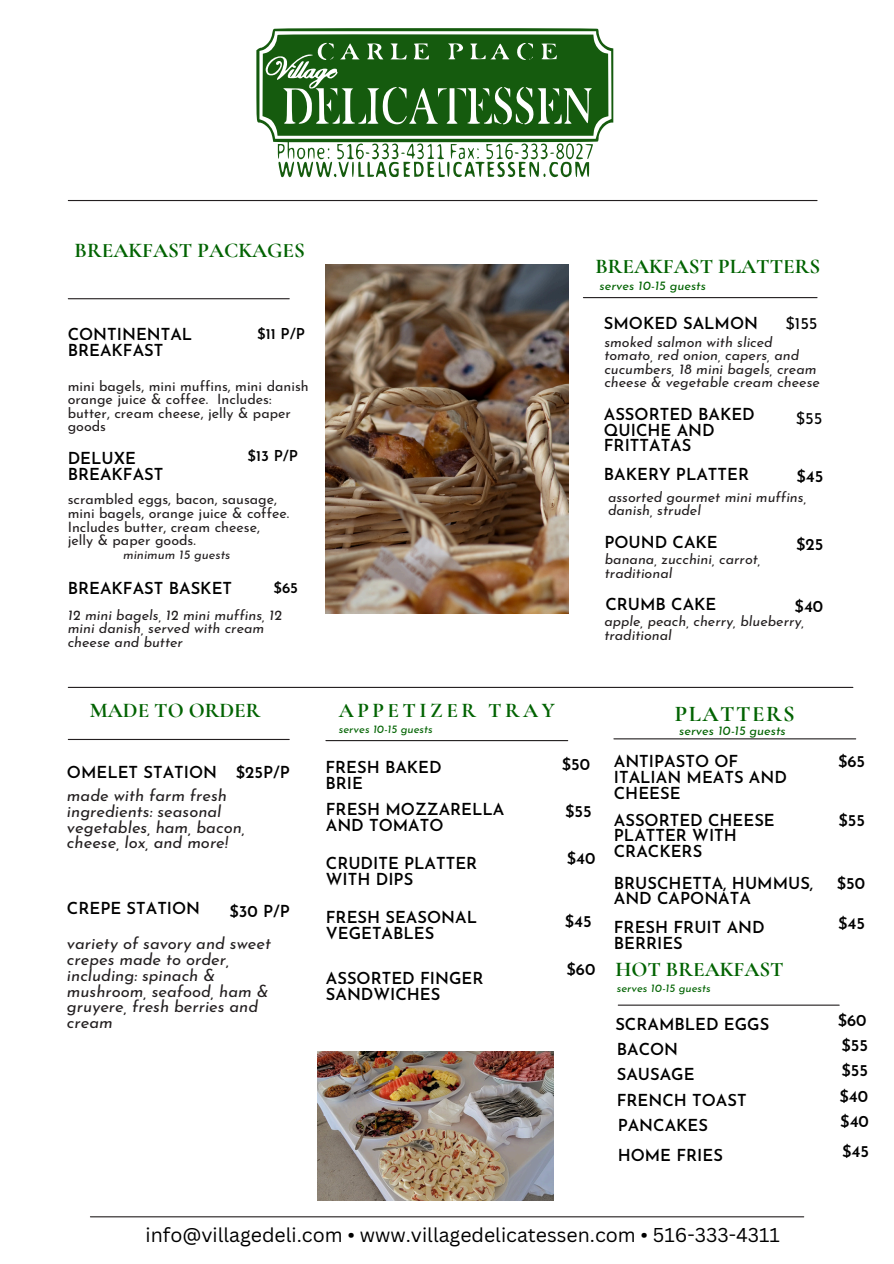
<style>
.page{position:relative;width:894px;height:1264px;background:#fff}
.page>*{position:absolute;margin:0;border:0;box-sizing:border-box;transform-origin:0 0}
.t1{font:700 22.5px "Cormorant Garamond";letter-spacing:.065em;color:#026302}
.t2{font:700 21px "Cormorant Garamond";color:#026302}
.t3{font:700 21px "Cormorant Garamond";letter-spacing:.165em;color:#026302}
.t4{font:19.5px "Canva Sans";color:#000}
.t5{font:600 16.5px/15.8px "Josefin Sans";color:#000}
.t6{font:italic 16.5px/15.8px "Josefin Sans";color:#231f20}
.t7{font:16.5px "Josefin Sans";color:#000}
.t8{font:600 15px "Josefin Sans";color:#000}
.t9{font:italic 14.25px/13.5px "Josefin Sans";color:#231f20}
.t10{font:14.25px/13.8px "Josefin Sans";color:#231f20}
.t11{font:italic 12.75px "Josefin Sans";color:#026302}
.t12{font:italic 12.75px "Josefin Sans";color:#231f20}
.t13{font:italic 11.25px "Josefin Sans";color:#026302}
</style>
<div class="page">
<hr style="left:68px;top:687px;width:784px;height:1px;background:#231f20">
<hr style="left:68px;top:298px;width:221px;height:1px;background:#231f20">
<hr style="left:68px;top:739px;width:221px;height:1px;background:#231f20">
<hr style="left:583px;top:297px;width:233px;height:1px;background:#231f20">
<hr style="left:326px;top:740px;width:241px;height:1px;background:#231f20">
<img style="left:325px;top:264px;width:243px;height:349px">
<hr style="left:90px;top:1216px;width:713px;height:1px;background:#231f20">
<hr style="left:613px;top:738px;width:242px;height:1px;background:#231f20">
<img style="left:317px;top:1051px;width:236px;height:149px">
<hr style="left:68px;top:200px;width:748px;height:1px;background:#231f20">
<hr style="left:618px;top:1004px;width:220px;height:1px;background:#231f20">
<svg style="left:256px;top:28px;width:357px;height:127px"></svg>
<svg style="left:262px;top:34px;width:346px;height:102px"></svg>
<svg style="left:278px;top:142px;width:315px;height:36px"></svg>
<p class="t2" style="left:75px;top:238px;width:232px">BREAKFAST PACKAGES</p>
<h3 class="t5" style="left:68px;top:328px;width:126px">CONTINENTAL<br>BREAKFAST</h3>
<h3 class="t8" style="left:257px;top:328px;width:49px">$11 P/P</h3>
<h3 class="t10" style="left:68px;top:380px;width:242px">mini bagels, mini muffins, mini danish orange juice &amp; coffee. Includes: butter, cream cheese, jelly &amp; paper goods</h3>
<h6 class="t5" style="left:68px;top:452px;width:97px">DELUXE<br>BREAKFAST</h6>
<p class="t8" style="left:247px;top:449px;width:52px">$13 P/P</p>
<h3 class="t10" style="left:68px;top:493px;width:223px">scrambled eggs, bacon, sausage, mini bagels, orange juice &amp; coffee.<br>Includes butter, cream cheese,<br>jelly &amp; paper goods.</h3>
<h3 class="t12" style="left:123px;top:549px;width:109px">minimum 15 guests</h3>
<h4 class="t5" style="left:68px;top:582px;width:166px">BREAKFAST BASKET</h4>
<h3 class="t8" style="left:273px;top:581px;width:26px">$65</h3>
<h3 class="t9" style="left:68px;top:609px;width:216px">12 mini bagels, 12 mini muffins, 12 mini danish, served with cream cheese and butter</h3>
<h3 class="t2" style="left:595px;top:253px;width:226px">BREAKFAST PLATTERS</h3>
<h6 class="t11" style="left:599px;top:281px;width:108px">serves 10-15 guests</h6>
<h3 class="t5" style="left:603px;top:317px;width:156px">SMOKED SALMON</h3>
<h6 class="t7" style="left:785px;top:317px;width:34px">$155</h6>
<h6 class="t9" style="left:604px;top:336px;width:217px">smoked salmon with sliced tomato, red onion, capers, and cucumbers, 18 mini bagels, cream cheese &amp; vegetable cream cheese</h6>
<h3 class="t5" style="left:603px;top:408px;width:152px">ASSORTED BAKED<br>QUICHE AND<br>FRITTATAS</h3>
<h6 class="t5" style="left:603px;top:467px;width:147px">BAKERY PLATTER</h6>
<p class="t7" style="left:795px;top:412px;width:28px">$55</p>
<h1 class="t5" style="left:796px;top:469px;width:28px">$45</h1>
<h3 class="t9" style="left:607px;top:491px;width:200px">assorted gourmet mini muffins, danish, strudel</h3>
<p class="t5" style="left:604px;top:536px;width:115px">POUND CAKE</p>
<h1 class="t5" style="left:795px;top:538px;width:29px">$25</h1>
<p class="t9" style="left:604px;top:553px;width:157px">banana, zucchini, carrot, traditional</p>
<h1 class="t5" style="left:605px;top:598px;width:113px">CRUMB CAKE</h1>
<p class="t5" style="left:794px;top:600px;width:30px">$40</p>
<p class="t9" style="left:604px;top:615px;width:201px">apple, peach, cherry, blueberry, traditional</p>
<p class="t2" style="left:90px;top:697px;width:172px">MADE TO ORDER</p>
<h1 class="t3" style="left:339px;top:697px;width:217px">APPETIZER TRAY</h1>
<p class="t1" style="left:674px;top:700px;width:122px">PLATTERS</p>
<h6 class="t5" style="left:67px;top:766px;width:152px">OMELET STATION</h6>
<h3 class="t5" style="left:236px;top:766px;width:55px">$25P/P</h3>
<h3 class="t6" style="left:67px;top:789px;width:180px">made with farm fresh ingredients: seasonal vegetables, ham, bacon, cheese, lox, and more!</h3>
<h3 class="t5" style="left:67px;top:902px;width:135px">CREPE STATION</h3>
<p class="t5" style="left:229px;top:904px;width:62px">$30 P/P</p>
<h6 class="t6" style="left:67px;top:937px;width:205px">variety of savory and sweet crepes made to order, including: spinach &amp; mushroom, seafood, ham &amp; gruyere, fresh berries and cream</h6>
<h1 class="t13" style="left:339px;top:724px;width:95px">serves 10-15 guests</h1>
<h3 class="t5" style="left:325px;top:761px;width:118px">FRESH BAKED<br>BRIE</h3>
<h4 class="t5" style="left:561px;top:757px;width:30px">$50</h4>
<p class="t5" style="left:326px;top:803px;width:180px">FRESH MOZZARELLA<br>AND TOMATO</p>
<p class="t5" style="left:565px;top:804px;width:28px">$55</p>
<h3 class="t5" style="left:326px;top:857px;width:153px">CRUDITE PLATTER<br>WITH DIPS</h3>
<h3 class="t5" style="left:566px;top:852px;width:30px">$40</h3>
<h5 class="t5" style="left:326px;top:911px;width:153px">FRESH SEASONAL<br>VEGETABLES</h5>
<h3 class="t5" style="left:564px;top:915px;width:28px">$45</h3>
<h3 class="t5" style="left:326px;top:971px;width:159px">ASSORTED FINGER<br>SANDWICHES</h3>
<h5 class="t5" style="left:566px;top:962px;width:30px">$60</h5>
<h3 class="t11" style="left:679px;top:725px;width:108px">serves 10-15 guests</h3>
<h3 class="t5" style="left:613px;top:755px;width:174px">ANTIPASTO OF<br>ITALIAN MEATS AND<br>CHEESE</h3>
<h3 class="t5" style="left:837px;top:755px;width:29px">$65</h3>
<h3 class="t5" style="left:613px;top:813px;width:162px">ASSORTED CHEESE<br>PLATTER WITH<br>CRACKERS</h3>
<h3 class="t5" style="left:838px;top:813px;width:28px">$55</h3>
<h3 class="t5" style="left:613px;top:876px;width:201px">BRUSCHETTA, HUMMUS,<br>AND CAPONATA</h3>
<h3 class="t5" style="left:836px;top:876px;width:30px">$50</h3>
<h3 class="t5" style="left:613px;top:921px;width:152px">FRESH FRUIT AND<br>BERRIES</h3>
<h3 class="t5" style="left:837px;top:917px;width:28px">$45</h3>
<p class="t2" style="left:615px;top:956px;width:170px">HOT BREAKFAST</p>
<h3 class="t13" style="left:616px;top:983px;width:95px">serves 10-15 guests</h3>
<h3 class="t5" style="left:615px;top:1017px;width:155px">SCRAMBLED EGGS</h3>
<h3 class="t5" style="left:837px;top:1013px;width:30px">$60</h3>
<h3 class="t5" style="left:616px;top:1042px;width:63px">BACON</h3>
<h3 class="t5" style="left:841px;top:1038px;width:28px">$55</h3>
<h3 class="t5" style="left:616px;top:1068px;width:79px">SAUSAGE</h3>
<h3 class="t5" style="left:841px;top:1064px;width:28px">$55</h3>
<h1 class="t5" style="left:616px;top:1093px;width:131px">FRENCH TOAST</h1>
<p class="t5" style="left:839px;top:1089px;width:30px">$40</p>
<h3 class="t5" style="left:617px;top:1118px;width:92px">PANCAKES</h3>
<p class="t5" style="left:840px;top:1114px;width:30px">$40</p>
<h3 class="t5" style="left:617px;top:1148px;width:107px">HOME FRIES</h3>
<h3 class="t5" style="left:841px;top:1144px;width:28px">$45</h3>
<h3 class="t4" style="left:146px;top:1220px;width:635px">info@villagedeli.com • www.villagedelicatessen.com • 516-333-4311</h3>
</div>
